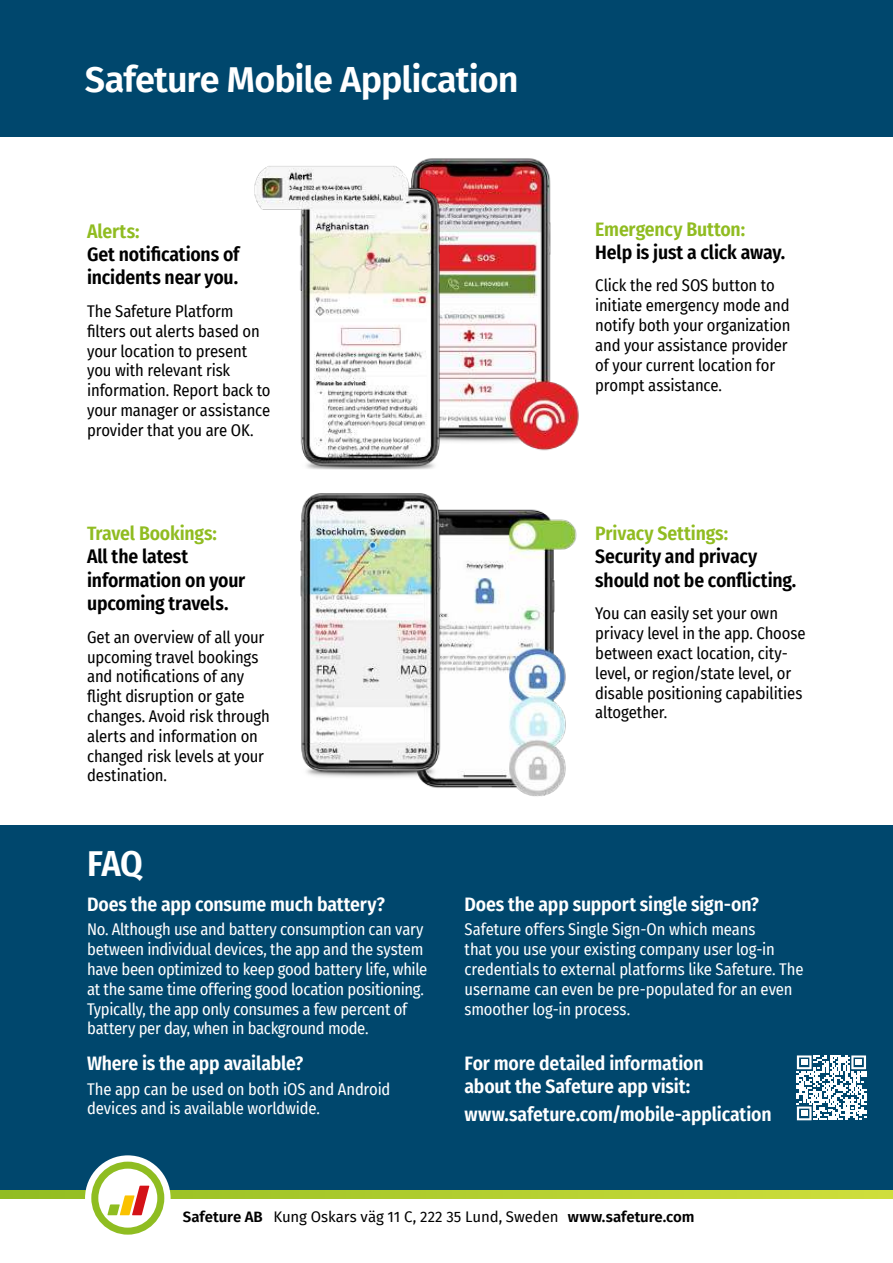
<style>
.page{position:relative;width:893px;height:1263px;background:#fff}
.page>*{position:absolute;margin:0;border:0;box-sizing:border-box;transform-origin:0 0}
.t1{font:600 36px "Fira Sans";letter-spacing:-.025em;color:#fff}
.t2{font:600 36px "Fira Sans Condensed";color:#fff}
.t3{font:600 19.5px/23.4px "Fira Sans Condensed";letter-spacing:-.01em;color:#fff}
.t4{font:600 19.5px/23.4px "Fira Sans Condensed";letter-spacing:-.01em;color:#000}
.t5{font:600 19.5px "Fira Sans Condensed";letter-spacing:-.01em;color:#90bc21}
.t6{font:16.5px/19.8px "Fira Sans Condensed";letter-spacing:-.01em;color:#000}
.t7{font:16.5px/19.8px "Fira Sans Condensed";letter-spacing:-.015em;color:#fff}
.t8{font:15px "Fira Sans";letter-spacing:-.005em;color:#000}
.s1{font-weight:600}
</style>
<div class="page">
<div style="left:0;top:0;width:893px;height:136px;background:#00476d"></div>
<div style="left:0;top:825px;width:893px;height:365px;background:#00476d"></div>
<svg style="left:797px;top:1055px;width:69px;height:65px"></svg>
<img style="left:0;top:1190px;width:893px;height:8px">
<div style="left:85px;top:1155px;width:86px;height:86px;background:#fff;border-radius:50%"></div>
<svg style="left:91px;top:1161px;width:73px;height:73px"></svg>
<img style="left:399px;top:136px;width:184px;height:315px">
<img style="left:420px;top:509px;width:157px;height:288px">
<img style="left:254px;top:151px;width:212px;height:318px">
<img style="left:300px;top:493px;width:175px;height:286px">
<h1 class="t1" style="left:85px;top:54px;width:435px">Safeture Mobile Application</h1>
<p class="t5" style="left:87px;top:217px;width:54px">Alerts:</p>
<p class="t4" style="left:87px;top:241px;width:154px">Get notifications of incidents near you.</p>
<p class="t6" style="left:87px;top:301px;width:185px">The Safeture Platform filters out alerts based on your location to present you with relevant risk information. Report back to your manager or assistance provider that you are OK.</p>
<p class="t5" style="left:87px;top:519px;width:131px">Travel Bookings:</p>
<p class="t4" style="left:87px;top:545px;width:160px">All the latest information on your upcoming travels.</p>
<p class="t6" style="left:87px;top:627px;width:184px">Get an overview of all your upcoming travel bookings and notifications of any flight disruption or gate changes. Avoid risk through alerts and information on changed risk levels at your destination.</p>
<h1 class="t2" style="left:87px;top:838px;width:57px">FAQ</h1>
<p class="t5" style="left:595px;top:215px;width:151px">Emergency Button:</p>
<p class="t4" style="left:595px;top:240px;width:192px">Help is just a click away.</p>
<p class="t6" style="left:595px;top:276px;width:197px">Click the red SOS button to initiate emergency mode and notify both your organization and your assistance provider of your current location for prompt assistance.</p>
<p class="t5" style="left:595px;top:519px;width:134px">Privacy Settings:</p>
<p class="t4" style="left:595px;top:545px;width:203px">Security and privacy should not be conflicting.</p>
<p class="t6" style="left:595px;top:604px;width:212px">You can easily set your own privacy level in the app. Choose between exact location, city&shy;level, or region/state level, or disable positioning capabilities altogether.</p>
<p class="t3" style="left:87px;top:893px;width:299px">Does the app consume much battery?</p>
<p class="t7" style="left:87px;top:920px;width:342px">No. Although use and battery consumption can vary between individual devices, the app and the system have been optimized to keep good battery life, while at the same time offering good location positioning.<br>Typically, the app only consumes a few percent of battery per day, when in background mode.</p>
<p class="t3" style="left:87px;top:1052px;width:218px">Where is the app available?</p>
<p class="t7" style="left:87px;top:1079px;width:305px">The app can be used on both iOS and Android devices and is available worldwide.</p>
<p class="t3" style="left:465px;top:893px;width:296px">Does the app support single sign-on?</p>
<p class="t7" style="left:465px;top:920px;width:340px">Safeture offers Single Sign-On which means<br>that you use your existing company user log-in credentials to external platforms like Safeture. The username can even be pre-populated for an even smoother log-in process.</p>
<p class="t3" style="left:465px;top:1051px;width:240px">For more detailed information about the Safeture app visit:</p>
<p class="t3" style="left:465px;top:1102px;width:308px">www.safeture.com/mobile-application</p>
<p class="t8" style="left:183px;top:1206px;width:513px"><span class="s1">Safeture AB</span> Kung Oskars väg 11 C, 222 35 Lund, Sweden <span class="s1">www.safeture.com</span></p>
</div>
